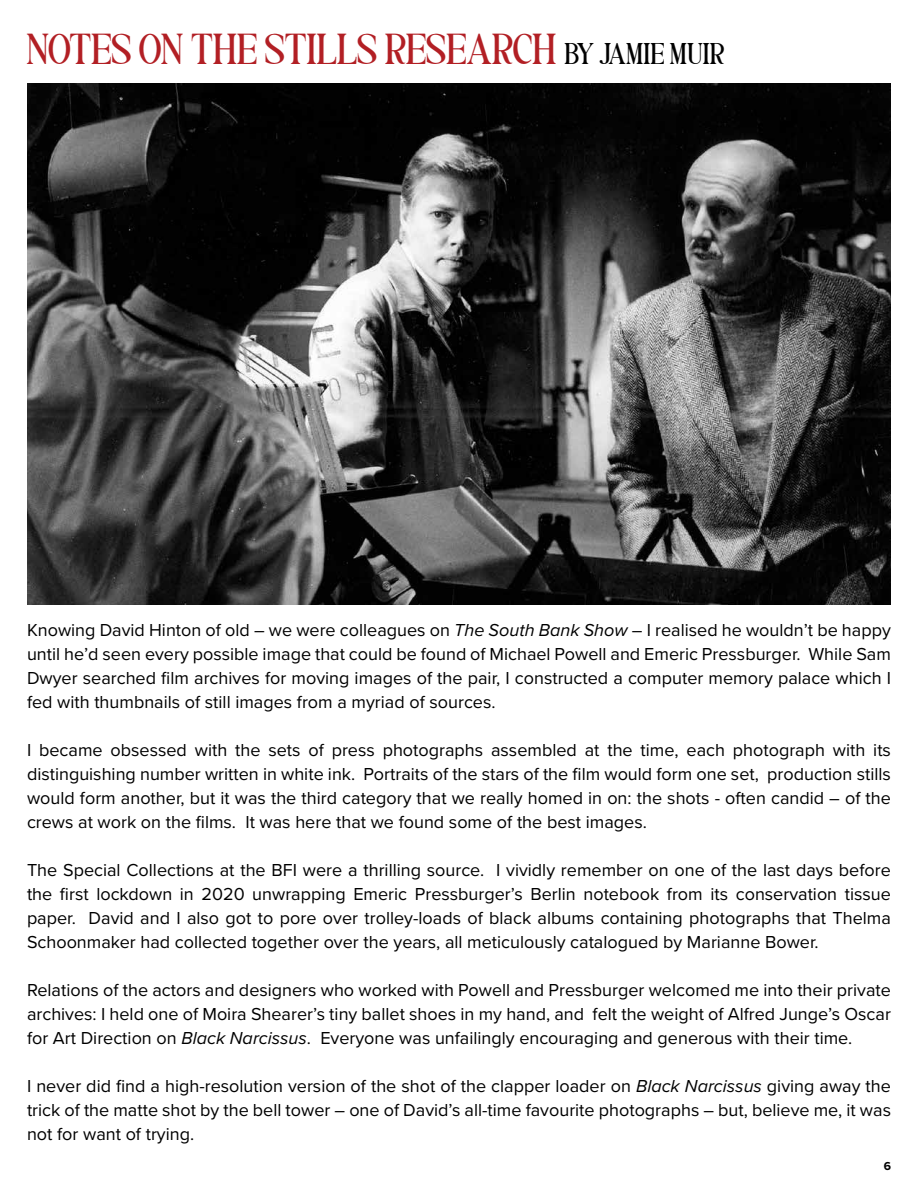
<style>
.page{position:relative;width:918px;height:1188px;background:#fff}
.page>*{position:absolute;margin:0;border:0;box-sizing:border-box;transform-origin:0 0}
.t1{font:39px "Dancing In The Rain";color:#b21f24}
.t2{font:18px/24px "Proxima Nova";color:#000;text-align:justify}
.t3{font:700 12px "Proxima Nova";color:#000}
.s1{font-size:27px;color:#000}
.s2{font-style:italic}
</style>
<div class="page">
<img style="left:27px;top:83px;width:864px;height:522px">
<h1 class="t1" style="left:27px;top:27px;width:699px">NOTES ON THE STILLS RESEARCH <span class="s1">BY JAMIE MUIR</span></h1>
<p class="t2" style="left:27px;top:617px;width:866px">Knowing David Hinton of old – we were colleagues on <span class="s2">The South Bank Show</span> – I realised he wouldn’t be happy until he’d seen every possible image that could be found of Michael Powell and Emeric Pressburger. While Sam Dwyer searched film archives for moving images of the pair, I constructed a computer memory palace which I fed with thumbnails of still images from a myriad of sources.</p>
<p class="t2" style="left:27px;top:737px;width:865px">I became obsessed with the sets of press photographs assembled at the time, each photograph with its distinguishing number written in white ink. Portraits of the stars of the film would form one set, production stills would form another, but it was the third category that we really homed in on: the shots - often candid – of the crews at work on the films. It was here that we found some of the best images.</p>
<p class="t2" style="left:27px;top:857px;width:865px">The Special Collections at the BFI were a thrilling source. I vividly remember on one of the last days before the first lockdown in 2020 unwrapping Emeric Pressburger’s Berlin notebook from its conservation tissue paper. David and I also got to pore over trolley-loads of black albums containing photographs that Thelma Schoonmaker had collected together over the years, all meticulously catalogued by Marianne Bower.</p>
<p class="t2" style="left:27px;top:977px;width:866px">Relations of the actors and designers who worked with Powell and Pressburger welcomed me into their private archives: I held one of Moira Shearer’s tiny ballet shoes in my hand, and felt the weight of Alfred Junge’s Oscar for Art Direction on <span class="s2">Black Narcissus</span>. Everyone was unfailingly encouraging and generous with their time.</p>
<p class="t2" style="left:27px;top:1073px;width:866px">I never did find a high-resolution version of the shot of the clapper loader on <span class="s2">Black Narcissus</span> giving away the trick of the matte shot by the bell tower – one of David’s all-time favourite photographs – but, believe me, it was not for want of trying.</p>
<p class="t3" style="left:884px;top:1159px;width:9px">6</p>
</div>
